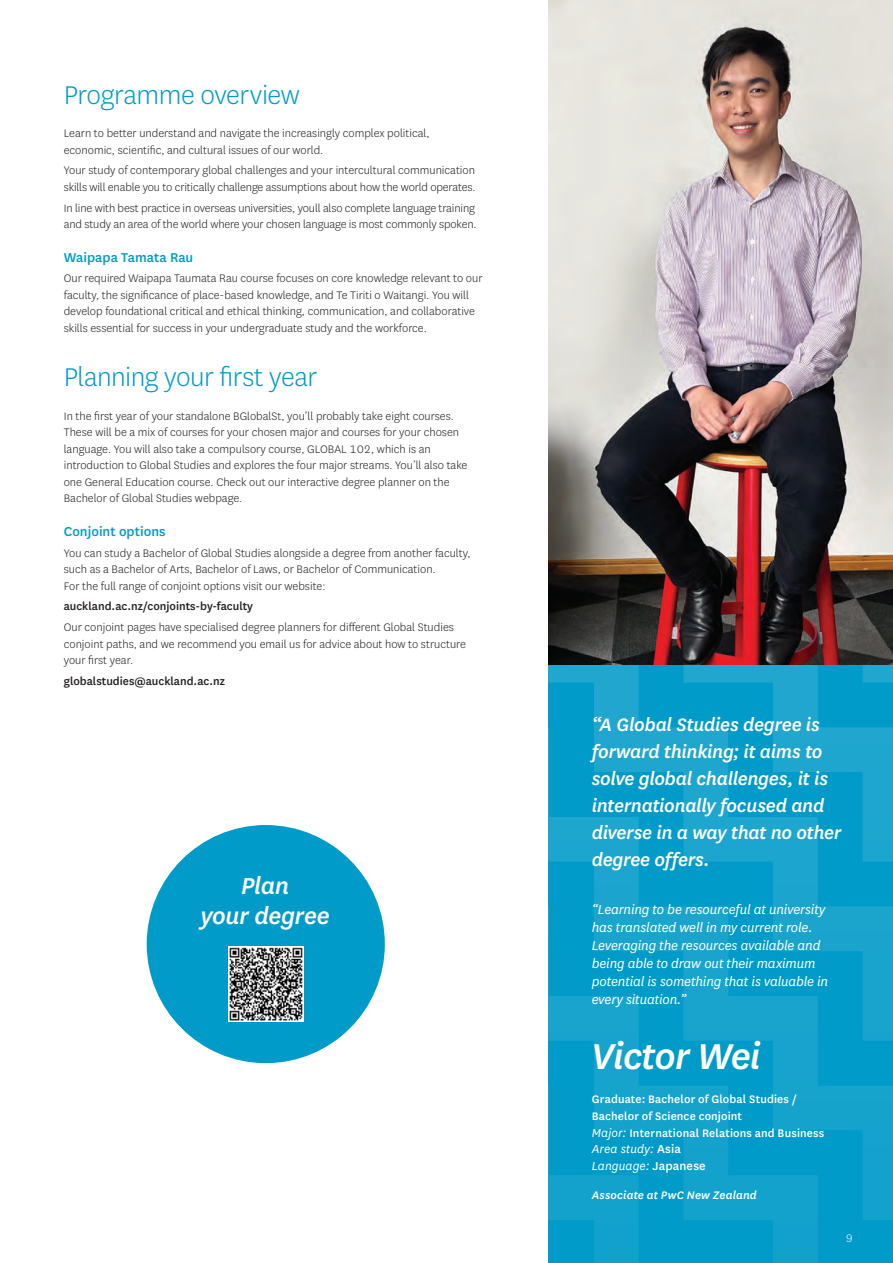
<style>
.page{position:relative;width:893px;height:1263px;background:#fff}
.page>*{position:absolute;margin:0;border:0;box-sizing:border-box;transform-origin:0 0}
._1__Profile_Name{font:italic 500 42px "National";letter-spacing:-.025em;color:#fff}
.Profile_subheading{font:300 30px "National";letter-spacing:-.02em;color:#009bc8}
.Quickfact{font:italic 500 27px/30px "National";letter-spacing:-.02em;color:#fff;text-align:center}
.Profiles{font:italic 500 21px/27px "National";letter-spacing:-.02em;color:#fff}
.Profiles-2{font:italic 15px/18px "National";letter-spacing:-.01em;color:#fff}
.Subheading_B{font:500 15px "National";color:#009bc8}
._1b__Profile_majors{font:italic 13.5px/16.5px "National";letter-spacing:.005em;color:#fff}
.Bodycopy{font:300 12.75px/16.5px "National";color:#231f20}
._1b__Profile_majors-2{font:500 12.75px/16.5px "National";letter-spacing:.01em;color:#fff}
.Bodycopy-2{font:500 12.75px "National";color:#231f20}
._1c__Profile_scholarship{font:italic 500 12.75px "National";letter-spacing:.01em;color:#fff}
.Bodycopy-3{font:300 12.75px "National";color:#fff}
.s1{font-weight:400;font-style:italic;font-size:13.5px}
.s2{font-weight:500;font-style:normal}
</style>
<div class="page">
<img style="left:549px;top:0;width:344px;height:666px">
<svg style="left:728px;top:1130px;width:165px;height:133px;background:#079dc9"></svg>
<svg style="left:550px;top:1130px;width:178px;height:133px;background:#089dc9"></svg>
<svg style="left:549px;top:1130px;width:1px;height:133px"></svg>
<svg style="left:549px;top:666px;width:344px;height:464px;background:#0a9eca"></svg>
<svg style="left:594px;top:666px;width:299px;height:285px;background:#0fa0cb"></svg>
<svg style="left:773px;top:666px;width:120px;height:106px;background:#15a2cc"></svg>
<div style="left:147px;top:825px;width:238px;height:238px;background:#009bc8;border-radius:50%"></div>
<img style="left:228px;top:947px;width:75px;height:75px">
<p class="Profile_subheading" style="left:64px;top:76px;width:238px">Programme overview</p>
<p class="Bodycopy" style="left:64px;top:125px;width:367px">Learn to better understand and navigate the increasingly complex political, economic, scientific, and cultural issues of our world.</p>
<p class="Bodycopy" style="left:64px;top:162px;width:413px">Your study of contemporary global challenges and your intercultural communication skills will enable you to critically challenge assumptions about how the world operates.</p>
<p class="Bodycopy" style="left:64px;top:199px;width:414px">In line with best practice in overseas universities, youll also complete language training and study an area of the world where your chosen language is most commonly spoken.</p>
<p class="Subheading_B" style="left:64px;top:247px;width:131px">Waipapa Tamata Rau</p>
<p class="Bodycopy" style="left:64px;top:270px;width:420px">Our required Waipapa Taumata Rau course focuses on core knowledge relevant to our faculty, the significance of place-based knowledge, and Te Tiriti o Waitangi. You will develop foundational critical and ethical thinking, communication, and collaborative skills essential for success in your undergraduate study and the workforce.</p>
<p class="Profile_subheading" style="left:64px;top:358px;width:255px">Planning your first year</p>
<p class="Bodycopy" style="left:64px;top:407px;width:405px">In the first year of your standalone BGlobalSt, you’ll probably take eight courses.<br>These will be a mix of courses for your chosen major and courses for your chosen language. You will also take a compulsory course, GLOBAL 102, which is an introduction to Global Studies and explores the four major streams. You’ll also take one General Education course. Check out our interactive degree planner on the Bachelor of Global Studies webpage.</p>
<p class="Subheading_B" style="left:64px;top:521px;width:103px">Conjoint options</p>
<p class="Bodycopy" style="left:64px;top:544px;width:408px">You can study a Bachelor of Global Studies alongside a degree from another faculty, such as a Bachelor of Arts, Bachelor of Laws, or Bachelor of Communication.<br>For the full range of conjoint options visit our website:</p>
<p class="Bodycopy-2" style="left:64px;top:598px;width:191px">auckland.ac.nz/conjoints-by-faculty</p>
<p class="Bodycopy" style="left:64px;top:618px;width:404px">Our conjoint pages have specialised degree planners for different Global Studies conjoint paths, and we recommend you email us for advice about how to structure your first year.</p>
<p class="Bodycopy-2" style="left:64px;top:672px;width:163px">globalstudies@auckland.ac.nz</p>
<p class="Quickfact" style="left:201px;top:870px;width:130px">Plan<br>your degree</p>
<p class="Profiles" style="left:592px;top:710px;width:251px">“A Global Studies degree is forward thinking; it aims to solve global challenges, it is internationally focused and diverse in a way that no other degree offers.</p>
<p class="Profiles-2" style="left:592px;top:900px;width:238px">“Learning to be resourceful at university has translated well in my current role.<br>Leveraging the resources available and being able to draw out their maximum potential is something that is valuable in every situation.”</p>
<p class="_1__Profile_Name" style="left:591px;top:1029px;width:171px">Victor Wei</p>
<p class="_1b__Profile_majors-2" style="left:592px;top:1090px;width:234px">Graduate: Bachelor of Global Studies /<br>Bachelor of Science conjoint<br><span class="s1">Major:</span> International Relations and Business</p>
<p class="_1b__Profile_majors" style="left:592px;top:1140px;width:115px">Area study: <span class="s2">Asia<br></span>Language: <span class="s2">Japanese</span></p>
<p class="_1c__Profile_scholarship" style="left:592px;top:1186px;width:167px">Associate at PwC New Zealand</p>
<p class="Bodycopy-3" style="left:846px;top:1230px;width:9px">9</p>
</div>
